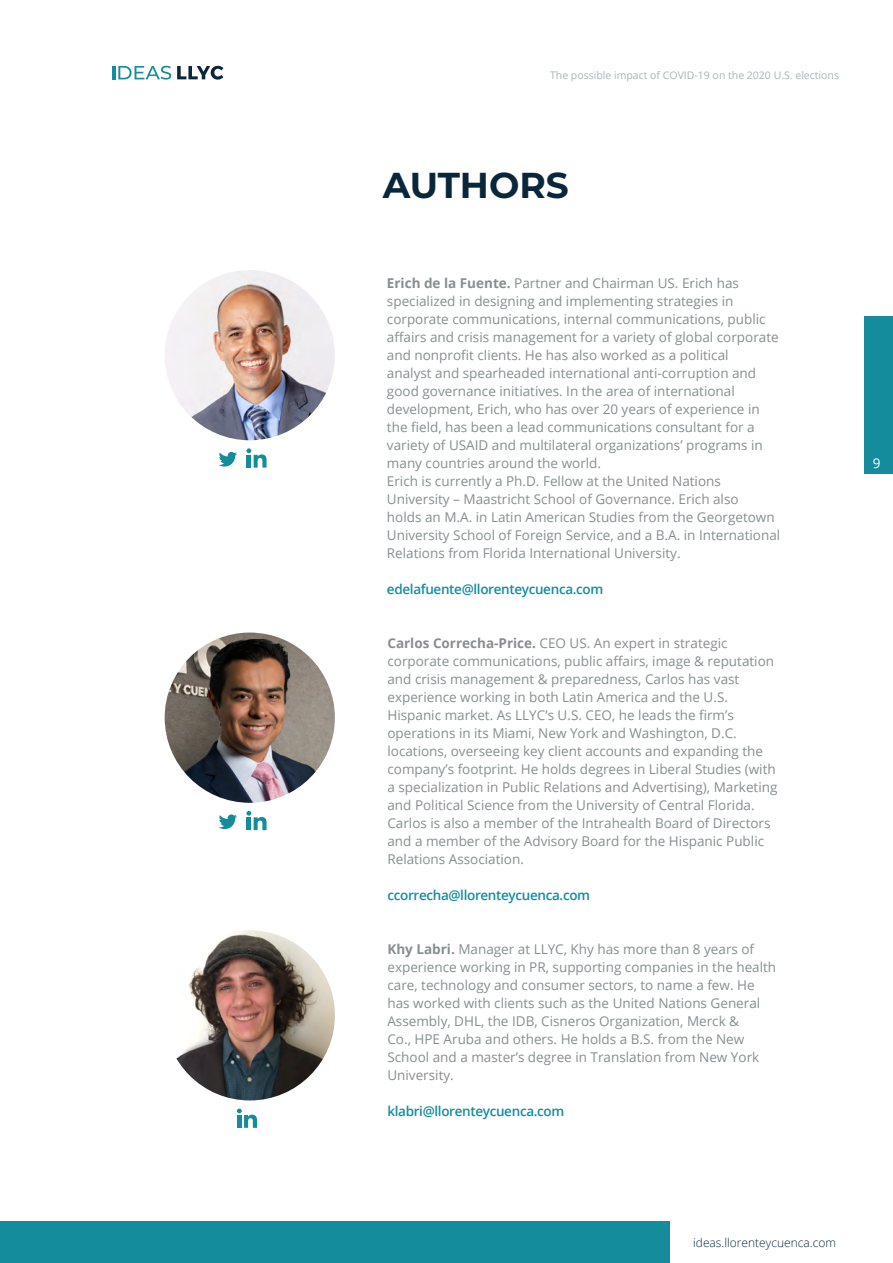
<style>
.page{position:relative;width:893px;height:1263px;background:#fff}
.page>*{position:absolute;margin:0;border:0;box-sizing:border-box;transform-origin:0 0}
.t1{font:700 36px "Montserrat";color:#0a263b}
.t2{font:13.5px/18px "Open Sans";color:#878e90}
.t3{font:600 13.5px "Open Sans";letter-spacing:-.025em;color:#148d9c}
.t4{font:13.5px "Open Sans";color:#fff}
.t5{font:300 12px "Open Sans";color:#0a263b}
.t6{font:10.5px "Open Sans";color:#acb4b6}
.s1{font-weight:700}
</style>
<div class="page">
<svg style="left:112px;top:66px;width:59px;height:14px"></svg>
<svg style="left:177px;top:66px;width:46px;height:14px"></svg>
<div style="left:864px;top:316px;width:29px;height:158px;background:#148c9c"></div>
<div style="left:0;top:1221px;width:669px;height:42px;background:#148c9c"></div>
<img style="left:165px;top:632px;width:170px;height:171px;border-radius:85px">
<img style="left:165px;top:930px;width:170px;height:170px;border-radius:85px">
<svg style="left:219px;top:814px;width:18px;height:15px"></svg>
<svg style="left:246px;top:811px;width:21px;height:19px"></svg>
<svg style="left:237px;top:1108px;width:20px;height:20px"></svg>
<img style="left:165px;top:270px;width:170px;height:170px;border-radius:85px">
<svg style="left:219px;top:452px;width:18px;height:15px"></svg>
<svg style="left:246px;top:448px;width:21px;height:20px"></svg>
<p class="t6" style="left:550px;top:68px;width:290px">The possible impact of COVID-19 on the 2020 U.S. elections</p>
<h1 class="t1" style="left:383px;top:159px;width:188px">AUTHORS</h1>
<p class="t2" style="left:387px;top:274px;width:395px"><span class="s1">Erich de la Fuente.</span> Partner and Chairman US. Erich has specialized in designing and implementing strategies in corporate communications, internal communications, public affairs and crisis management for a variety of global corporate and nonprofit clients. He has also worked as a political<br>analyst and spearheaded international anti-corruption and good governance initiatives. In the area of international development, Erich, who has over 20 years of experience in the field, has been a lead communications consultant for a variety of USAID and multilateral organizations’ programs in many countries around the world.<br>Erich is currently a Ph.D. Fellow at the United Nations University – Maastricht School of Governance. Erich also<br>holds an M.A. in Latin American Studies from the Georgetown University School of Foreign Service, and a B.A. in International Relations from Florida International University.</p>
<p class="t3" style="left:387px;top:580px;width:218px">edelafuente@llorenteycuenca.com</p>
<p class="t2" style="left:387px;top:634px;width:392px"><span class="s1">Carlos Correcha-Price.</span> CEO US. An expert in strategic corporate communications, public affairs, image &amp; reputation and crisis management &amp; preparedness, Carlos has vast experience working in both Latin America and the U.S.<br>Hispanic market. As LLYC’s U.S. CEO, he leads the firm’s operations in its Miami, New York and Washington, D.C. locations, overseeing key client accounts and expanding the company’s footprint. He holds degrees in Liberal Studies (with a specialization in Public Relations and Advertising), Marketing and Political Science from the University of Central Florida.<br>Carlos is also a member of the Intrahealth Board of Directors and a member of the Advisory Board for the Hispanic Public Relations Association.</p>
<p class="t3" style="left:387px;top:886px;width:204px">ccorrecha@llorenteycuenca.com</p>
<p class="t2" style="left:387px;top:940px;width:390px"><span class="s1">Khy Labri.</span> Manager at LLYC, Khy has more than 8 years of experience working in PR, supporting companies in the health care, technology and consumer sectors, to name a few. He has worked with clients such as the United Nations General Assembly, DHL, the IDB, Cisneros Organization, Merck &amp;<br>Co., HPE Aruba and others. He holds a B.S. from the New School and a master’s degree in Translation from New York University.</p>
<p class="t3" style="left:387px;top:1102px;width:178px">klabri@llorenteycuenca.com</p>
<p class="t4" style="left:873px;top:454px;width:9px">9</p>
<p class="t5" style="left:693px;top:1234px;width:144px">ideas.llorenteycuenca.com</p>
</div>
